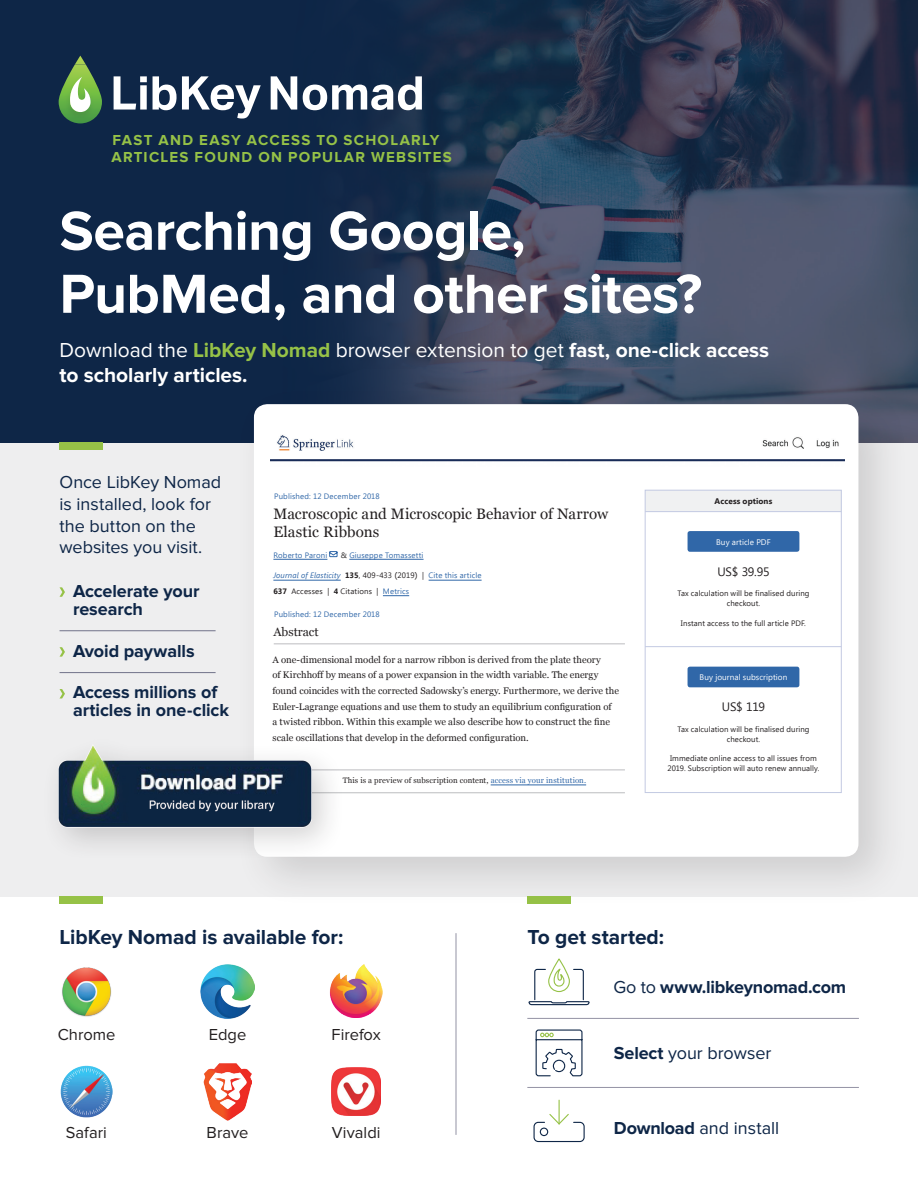
<style>
.page{position:relative;width:918px;height:1188px;background:#fff}
.page>*{position:absolute;margin:0;border:0;box-sizing:border-box;transform-origin:0 0}
.HX{font:700 57px/63px "Proxima Nova";letter-spacing:-.01em;color:#fff}
.HX-2{font:700 21px/25.2px "Proxima Nova";letter-spacing:-.005em;color:#fff}
.t1{font:700 21px "Proxima Nova";letter-spacing:-.005em;color:#0e2647}
.Mass{font:18px/21.6px "Proxima Nova";color:#0e2647}
.Mass-2{font:700 18px/18px "Proxima Nova";letter-spacing:-.005em;color:#0e2647}
.Mass-3{font:16.5px "Proxima Nova";letter-spacing:.005em;color:#231f20}
.t2{font:15.15px/18.1px "Georgia";letter-spacing:.005em;color:#231f20}
.t3{font:700 15px/16.5px "Proxima Nova";letter-spacing:.085em;color:#96c247}
.t4{font:12.15px "Segoe UI";letter-spacing:-.02em;color:#231f20}
.t5{font:12.15px "Georgia";color:#231f20}
.t6{font:9.6px/15.6px "Georgia";color:#231f20}
.t7{font:8.1px "Segoe UI";letter-spacing:.005em;color:#fff}
.t8{font:700 8.1px "Segoe UI";letter-spacing:.01em;color:#231f20}
.t9{font:7.8px/9.4px "Segoe UI";letter-spacing:.01em;color:#231f20;text-align:center}
.t10{font:7.8px "Segoe UI";letter-spacing:.02em;color:#3067a8}
.t11{font:7.8px "Georgia";letter-spacing:.02em;color:#231f20}
.t12{font:italic 7.8px "Segoe UI";letter-spacing:.015em;color:#3067a8}
.s1{font-weight:400}
.s2{color:#96c247}
.s3{color:#231f20}
.s4{font-weight:700;font-style:normal;color:#231f20}
.s5{font-style:normal;color:#231f20}
.s6{font-family:"Verdana";font-style:normal;color:#231f20}
.s7{font-style:normal}
.s8{color:#3067a8}
.s9{font-weight:700}
</style>
<div class="page">
<div style="left:0;top:0;width:918px;height:443px;background:#0e2647"></div>
<img style="left:270px;top:0;width:648px;height:443px">
<div style="left:0;top:443px;width:918px;height:453px;background:#eeeeef"></div>
<svg style="left:60px;top:587px;width:5px;height:10px"></svg>
<hr style="left:60px;top:630px;width:156px;height:1px;background:#707289">
<svg style="left:60px;top:647px;width:5px;height:10px"></svg>
<hr style="left:60px;top:672px;width:156px;height:1px;background:#707289">
<svg style="left:60px;top:689px;width:5px;height:9px"></svg>
<svg style="left:114px;top:76px;width:33px;height:34px"></svg>
<svg style="left:153px;top:76px;width:108px;height:43px"></svg>
<svg style="left:271px;top:76px;width:26px;height:34px"></svg>
<svg style="left:303px;top:76px;width:119px;height:34px"></svg>
<svg style="left:75px;top:56px;width:11px;height:8px"></svg>
<img style="left:59px;top:64px;width:43px;height:59px">
<svg style="left:70px;top:77px;width:21px;height:36px"></svg>
<div style="left:60px;top:443px;width:43px;height:7px;background:#96c247"></div>
<div style="left:60px;top:896px;width:43px;height:8px;background:#96c247"></div>
<img style="left:62px;top:967px;width:49px;height:50px">
<img style="left:201px;top:965px;width:53px;height:53px">
<img style="left:332px;top:1067px;width:48px;height:49px">
<img style="left:330px;top:965px;width:53px;height:53px">
<img style="left:203px;top:1063px;width:49px;height:57px">
<svg style="left:528px;top:959px;width:62px;height:47px"></svg>
<hr style="left:527px;top:1018px;width:332px;height:1px;background:#9392a4">
<hr style="left:527px;top:1087px;width:332px;height:1px;background:#9392a4">
<svg style="left:535px;top:1029px;width:48px;height:48px"></svg>
<div style="left:540px;top:1128px;width:8px;height:8px;border:1px solid #0e2647;border-radius:50%"></div>
<div style="left:534px;top:1122px;width:51px;height:20px;border:1px solid #0e2647;border-radius:4px"></div>
<svg style="left:548px;top:1100px;width:22px;height:25px"></svg>
<hr style="left:456px;top:933px;width:1px;height:202px;background:#9392a4">
<div style="left:234px;top:384px;width:678px;height:525px;background:#231f20;opacity:.16"></div>
<div style="left:254px;top:404px;width:604px;height:453px;background:#fff;border-radius:13px"></div>
<hr style="left:273px;top:580px;width:68px;height:1px;background:#3067a8">
<hr style="left:429px;top:580px;width:53px;height:1px;background:#3067a8">
<hr style="left:491px;top:785px;width:95px;height:1px;background:#3067a8">
<hr style="left:274px;top:793px;width:351px;height:1px;background:#bcbdc0">
<hr style="left:274px;top:770px;width:351px;height:1px;background:#bcbdc0">
<hr style="left:274px;top:644px;width:351px;height:1px;background:#bcbdc0">
<svg style="left:383px;top:595px;width:26px;height:1px"></svg>
<hr style="left:273px;top:559px;width:54px;height:1px;background:#3067a8">
<hr style="left:349px;top:559px;width:75px;height:1px;background:#3067a8">
<svg style="left:329px;top:551px;width:9px;height:6px"></svg>
<div style="left:688px;top:531px;width:111px;height:21px;background:#3067a8;border-radius:2px"></div>
<div style="left:688px;top:667px;width:111px;height:20px;background:#3067a8;border-radius:2px"></div>
<div style="left:645px;top:490px;width:196px;height:21px;background:#f0f1f2"></div>
<div style="left:645px;top:490px;width:197px;height:303px;border:1px solid #c3cae2"></div>
<hr style="left:645px;top:646px;width:196px;height:1px;background:#c3cae2">
<hr style="left:645px;top:511px;width:196px;height:1px;background:#c3cae2">
<img style="left:270px;top:435px;width:574px;height:27px">
<div style="left:40px;top:731px;width:306px;height:131px;background:#231f20;opacity:.2"></div>
<img style="left:58px;top:744px;width:254px;height:84px">
<img style="left:61px;top:1066px;width:52px;height:52px">
<p class="t3" style="left:112px;top:133px;width:342px">FAST AND EASY ACCESS TO SCHOLARLY<br>ARTICLES FOUND ON POPULAR WEBSITES</p>
<p class="HX" style="left:60px;top:201px;width:644px">Searching Google,<br>PubMed, and other sites?</p>
<p class="HX-2" style="left:60px;top:338px;width:711px"><span class="s1">Download the</span> <span class="s2">LibKey Nomad</span> <span class="s1">browser extension to get</span> fast, one-click access to scholarly articles.</p>
<h1 class="Mass" style="left:60px;top:472px;width:163px">Once LibKey Nomad is installed, look for the button on the websites you visit.</h1>
<h1 class="Mass-2" style="left:73px;top:582px;width:128px">Accelerate your research</h1>
<h1 class="Mass-2" style="left:73px;top:642px;width:123px">Avoid paywalls</h1>
<h1 class="Mass-2" style="left:73px;top:684px;width:158px">Access millions of articles in one-click</h1>
<p class="t10" style="left:274px;top:492px;width:107px">Published: 12 December 2018</p>
<p class="t2" style="left:273px;top:504px;width:336px">Macroscopic and Microscopic Behavior of Narrow<br>Elastic Ribbons</p>
<p class="t10" style="left:273px;top:550px;width:55px">Roberto Paroni</p>
<p class="t10" style="left:341px;top:550px;width:84px"><span class="s3">&amp;</span> Giuseppe Tomassetti</p>
<p class="t12" style="left:273px;top:571px;width:210px">Journal of Elasticity <span class="s4">135</span><span class="s5">, 409-433</span> <span class="s6">(</span><span class="s5">2019</span><span class="s6">)</span> <span class="s5">|</span> <span class="s7">Cite this article</span></p>
<p class="t10" style="left:274px;top:610px;width:107px">Published: 12 December 2018</p>
<p class="t6" style="left:273px;top:651px;width:348px">A one-dimensional model for a narrow ribbon is derived from the plate theory<br>of Kirchhoff by means of a power expansion in the width variable. The energy found coincides with the corrected Sadowsky’s energy. Furthermore, we derive the Euler-Lagrange equations and use them to study an equilibrium configuration of<br>a twisted ribbon. Within this example we also describe how to construct the fine scale oscillations that develop in the deformed configuration.</p>
<p class="t11" style="left:343px;top:775px;width:245px">This is a preview of subscription content, <span class="s8">access via your institution.</span></p>
<p class="t9" style="left:273px;top:587px;width:137px"><span class="s9">637</span> Accesses | <span class="s9">4</span> Citations | <span class="s8">Metrics</span></p>
<p class="t5" style="left:273px;top:623px;width:47px">Abstract</p>
<p class="t8" style="left:715px;top:496px;width:59px">Access options</p>
<p class="t7" style="left:716px;top:537px;width:56px">Buy article PDF</p>
<p class="t4" style="left:717px;top:565px;width:54px">US$ 39.95</p>
<p class="t9" style="left:677px;top:589px;width:134px">Tax calculation will be finalised during checkout.</p>
<p class="t9" style="left:681px;top:618px;width:127px">Instant access to the full article PDF.</p>
<p class="t7" style="left:700px;top:673px;width:89px">Buy journal subscription</p>
<p class="t4" style="left:722px;top:700px;width:45px">US$ 119</p>
<p class="t9" style="left:677px;top:725px;width:134px">Tax calculation will be finalised during checkout.</p>
<p class="t9" style="left:668px;top:754px;width:153px">Immediate online access to all issues from<br>2019. Subscription will auto renew annually.</p>
<h1 class="t1" style="left:60px;top:925px;width:285px">LibKey Nomad is available for:</h1>
<h1 class="t1" style="left:527px;top:925px;width:138px">To get started:</h1>
<p class="Mass-2" style="left:613px;top:978px;width:234px"><span class="s1">Go to</span> www.libkeynomad.com</p>
<p class="Mass-3" style="left:58px;top:1025px;width:59px">Chrome</p>
<p class="Mass-3" style="left:209px;top:1025px;width:39px">Edge</p>
<p class="Mass-3" style="left:332px;top:1025px;width:51px">Firefox</p>
<p class="Mass" style="left:614px;top:1042px;width:159px"><span class="s9">Select</span> your browser</p>
<p class="Mass-3" style="left:66px;top:1123px;width:43px">Safari</p>
<p class="Mass-3" style="left:207px;top:1123px;width:43px">Brave</p>
<p class="Mass-3" style="left:332px;top:1123px;width:50px">Vivaldi</p>
<p class="Mass" style="left:614px;top:1117px;width:167px"><span class="s9">Download</span> and install</p>
</div>
